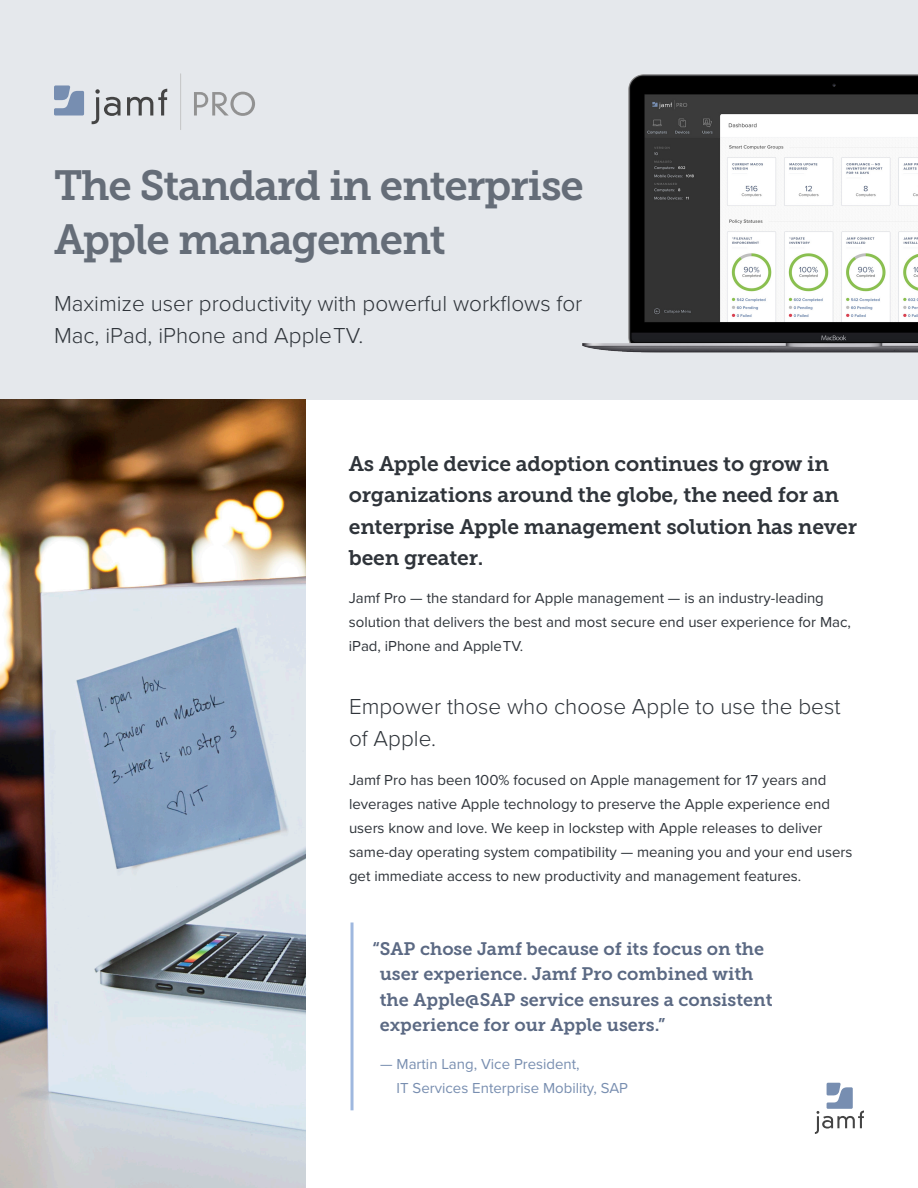
<style>
.page{position:relative;width:918px;height:1188px;background:#fff}
.page>*{position:absolute;margin:0;border:0;box-sizing:border-box;transform-origin:0 0}
.t1{font:42px/54px "Museo Slab 700";letter-spacing:-.03em;color:#656d78}
.t2{font:300 22.5px/31.5px "Proxima Nova";color:#2f343a}
.t3{font:21px/31.5px "Museo Slab 700";letter-spacing:-.01em;color:#2f343a}
.t4{font:18px/25.5px "Museo Slab 700";color:#5b6983}
.t5{font:15px/24px "Proxima Nova";color:#2f343a}
.t6{font:15px/24px "Proxima Nova";color:#788eb0}
</style>
<div class="page">
<div style="left:0;top:0;width:918px;height:400px;background:#e5e8ec"></div>
<img style="left:583px;top:75px;width:335px;height:278px">
<img style="left:0;top:400px;width:306px;height:788px">
<svg style="left:815px;top:1083px;width:49px;height:51px"></svg>
<hr style="left:351px;top:922px;width:3px;height:188px;background:#9fb8df">
<svg style="left:127px;top:89px;width:40px;height:27px"></svg>
<svg style="left:92px;top:89px;width:28px;height:35px"></svg>
<svg style="left:54px;top:85px;width:30px;height:31px"></svg>
<svg style="left:194px;top:92px;width:61px;height:24px"></svg>
<hr style="left:180px;top:73px;width:1px;height:57px;background:#bfbfbf">
<p class="t1" style="left:54px;top:158px;width:531px">The Standard in enterprise<br>Apple management</p>
<p class="t2" style="left:54px;top:288px;width:530px">Maximize user productivity with powerful workflows for<br>Mac, iPad, iPhone and AppleTV.</p>
<p class="t3" style="left:349px;top:448px;width:510px">As Apple device adoption continues to grow in organizations around the globe, the need for an enterprise Apple management solution has never been greater.</p>
<p class="t5" style="left:349px;top:586px;width:504px">Jamf Pro — the standard for Apple management — is an industry-leading solution that delivers the best and most secure end user experience for Mac, iPad, iPhone and AppleTV.</p>
<p class="t2" style="left:349px;top:692px;width:493px">Empower those who choose Apple to use the best of Apple.</p>
<p class="t5" style="left:349px;top:769px;width:505px">Jamf Pro has been 100% focused on Apple management for 17 years and leverages native Apple technology to preserve the Apple experience end users know and love. We keep in lockstep with Apple releases to deliver same-day operating system compatibility — meaning you and your end users get immediate access to new productivity and management features.</p>
<p class="t4" style="left:380px;top:936px;width:394px;text-indent:-7px">“SAP chose Jamf because of its focus on the user experience. Jamf Pro combined with the Apple@SAP service ensures a consistent experience for our Apple users.”</p>
<p class="t6" style="left:397px;top:1052px;width:233px;text-indent:-16px">— Martin Lang, Vice President,<br>IT Services Enterprise Mobility, SAP</p>
</div>
